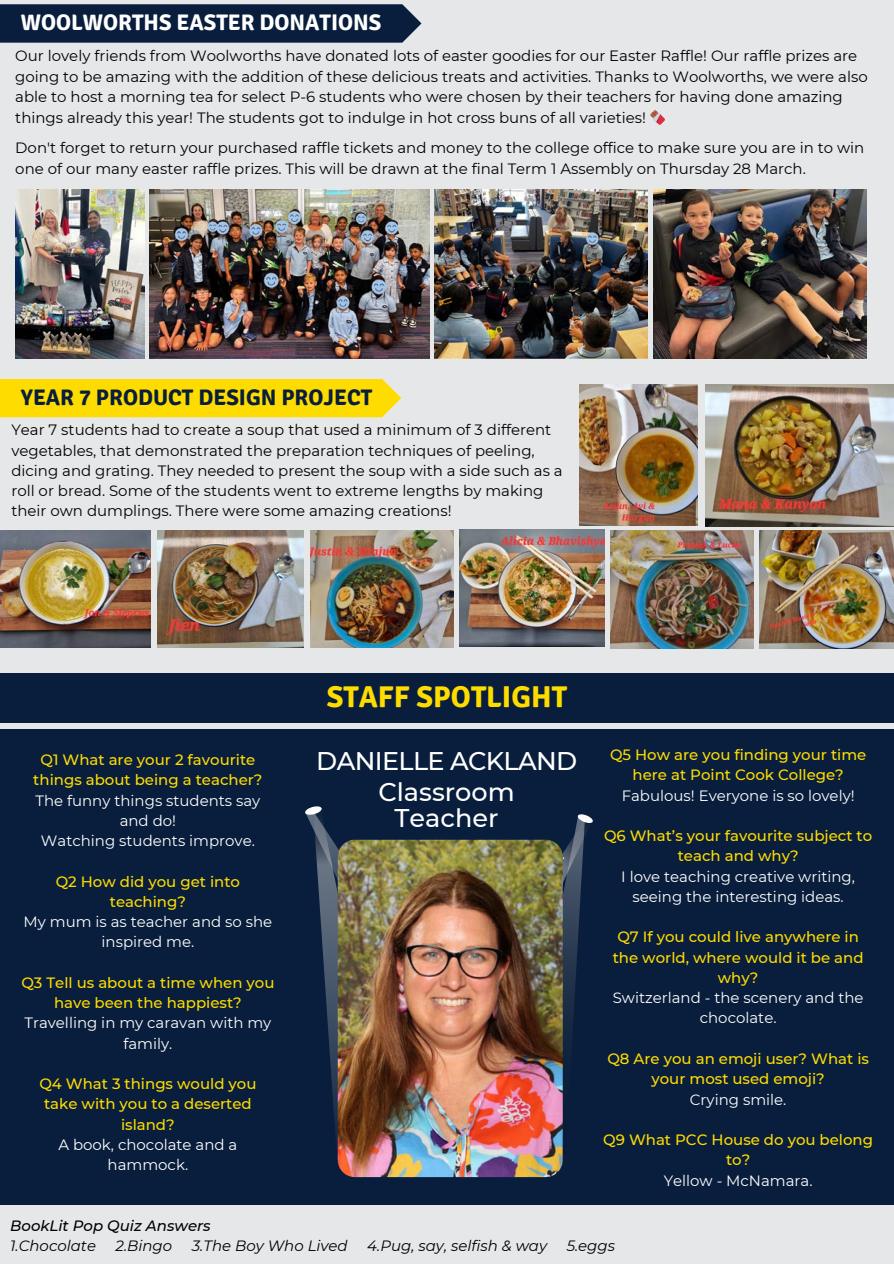
<style>
.page{position:relative;width:894px;height:1264px;background:#fff}
.page>*{position:absolute;margin:0;border:0;box-sizing:border-box;transform-origin:0 0}
.t1{font:700 30px "Signika";color:#fedc00}
.t2{font:500 25.5px/30.3px "Montserrat";letter-spacing:-.025em;color:#fff;text-align:center}
.t3{font:500 25.5px "Montserrat";color:#fff}
.t4{font:700 22.5px "Signika";color:#fff}
.t5{font:700 22.5px "Signika";color:#091e3c}
.t6{font:15px/20.4px "Montserrat";color:#000}
.t7{font:500 15px/20.2px "Montserrat";color:#fedc00;text-align:center}
.t8{font:15px/20.2px "Montserrat";color:#fff;text-align:center}
.t9{font:italic 15px "Montserrat";color:#000}
.t10{font:italic 500 15px "Montserrat";color:#000}
</style>
<div class="page">
<div style="left:0;top:0;width:893px;height:1263px;background:#e6e7e8"></div>
<div style="left:0;top:729px;width:893px;height:475px;background:#091e3c"></div>
<svg style="left:305px;top:806px;width:288px;height:364px"></svg>
<div style="left:0;top:673px;width:893px;height:49px;background:#091e3c"></div>
<img style="left:337px;top:839px;width:225px;height:338px;border-radius:17px">
<img style="left:653px;top:189px;width:213px;height:170px">
<img style="left:150px;top:189px;width:279px;height:170px">
<img style="left:434px;top:189px;width:213px;height:170px">
<img style="left:15px;top:189px;width:130px;height:170px">
<svg style="left:0;top:4px;width:421px;height:39px;background:#112542"></svg>
<div style="left:0;top:379px;width:401px;height:38px;background:#fedc00"></div>
<img style="left:610px;top:530px;width:142px;height:118px">
<img style="left:759px;top:530px;width:134px;height:118px">
<img style="left:705px;top:384px;width:187px;height:142px">
<img style="left:157px;top:530px;width:147px;height:117px">
<img style="left:460px;top:529px;width:144px;height:117px">
<img style="left:0;top:530px;width:151px;height:117px">
<img style="left:579px;top:384px;width:118px;height:142px">
<img style="left:310px;top:530px;width:143px;height:117px">
<p class="t4" style="left:21px;top:9px;width:362px">WOOLWORTHS EASTER DONATIONS</p>
<h1 class="t6" style="left:15px;top:46px;width:853px">Our lovely friends from Woolworths have donated lots of easter goodies for our Easter Raffle! Our raffle prizes are going to be amazing with the addition of these delicious treats and activities. Thanks to Woolworths, we were also able to host a morning tea for select P-6 students who were chosen by their teachers for having done amazing things already this year! The students got to indulge in hot cross buns of all varieties!</h1>
<h2 class="t6" style="left:15px;top:138px;width:850px">Don't forget to return your purchased raffle tickets and money to the college office to make sure you are in to win one of our many easter raffle prizes. This will be drawn at the final Term 1 Assembly on Thursday 28 March.</h2>
<p class="t5" style="left:21px;top:383px;width:353px">YEAR 7 PRODUCT DESIGN PROJECT</p>
<p class="t6" style="left:11px;top:420px;width:552px">Year 7 students had to create a soup that used a minimum of 3 different vegetables, that demonstrated the preparation techniques of peeling, dicing and grating. They needed to present the soup with a side such as a roll or bread. Some of the students went to extreme lengths by making their own dumplings. There were some amazing creations!</p>
<p class="t7" style="left:33px;top:749px;width:231px">Q1 What are your 2 favourite things about being a teacher?</p>
<p class="t8" style="left:35px;top:790px;width:226px">The funny things students say and do!</p>
<p class="t8" style="left:41px;top:830px;width:215px">Watching students improve.</p>
<p class="t7" style="left:56px;top:871px;width:186px">Q2 How did you get into teaching?</p>
<p class="t8" style="left:24px;top:911px;width:250px">My mum is as teacher and so she inspired me.</p>
<p class="t7" style="left:21px;top:972px;width:254px">Q3 Tell us about a time when you have been the happiest?</p>
<p class="t8" style="left:24px;top:1012px;width:248px">Travelling in my caravan with my family.</p>
<p class="t7" style="left:39px;top:1073px;width:218px">Q4 What 3 things would you take with you to a deserted island?</p>
<p class="t8" style="left:58px;top:1134px;width:180px">A book, chocolate and a hammock.</p>
<p class="t1" style="left:326px;top:678px;width:242px">STAFF SPOTLIGHT</p>
<p class="t2" style="left:316px;top:746px;width:262px">DANIELLE ACKLAND<br>Classroom</p>
<p class="t3" style="left:394px;top:801px;width:105px">Teacher</p>
<p class="t7" style="left:610px;top:744px;width:258px">Q5 How are you finding your time here at Point Cook College?</p>
<p class="t8" style="left:621px;top:785px;width:234px">Fabulous! Everyone is so lovely!</p>
<p class="t7" style="left:604px;top:825px;width:270px">Q6 What’s your favourite subject to teach and why?</p>
<p class="t8" style="left:621px;top:866px;width:235px">I love teaching creative writing, seeing the interesting ideas.</p>
<p class="t7" style="left:612px;top:926px;width:252px">Q7 If you could live anywhere in the world, where would it be and why?</p>
<p class="t8" style="left:612px;top:987px;width:252px">Switzerland - the scenery and the chocolate.</p>
<p class="t7" style="left:607px;top:1048px;width:263px">Q8 Are you an emoji user? What is your most used emoji?</p>
<p class="t8" style="left:689px;top:1088px;width:98px">Crying smile.</p>
<p class="t7" style="left:603px;top:1129px;width:271px">Q9 What PCC House do you belong to?</p>
<p class="t8" style="left:663px;top:1169px;width:150px">Yellow - McNamara.</p>
<p class="t10" style="left:10px;top:1216px;width:202px">BookLit Pop Quiz Answers</p>
<p class="t9" style="left:10px;top:1236px;width:87px">1.Chocolate</p>
<p class="t9" style="left:115px;top:1236px;width:58px">2.Bingo</p>
<p class="t9" style="left:192px;top:1236px;width:157px">3.The Boy Who Lived</p>
<p class="t9" style="left:367px;top:1236px;width:181px">4.Pug, say, selfish &amp; way</p>
<p class="t9" style="left:566px;top:1236px;width:50px">5.eggs</p>
</div>
